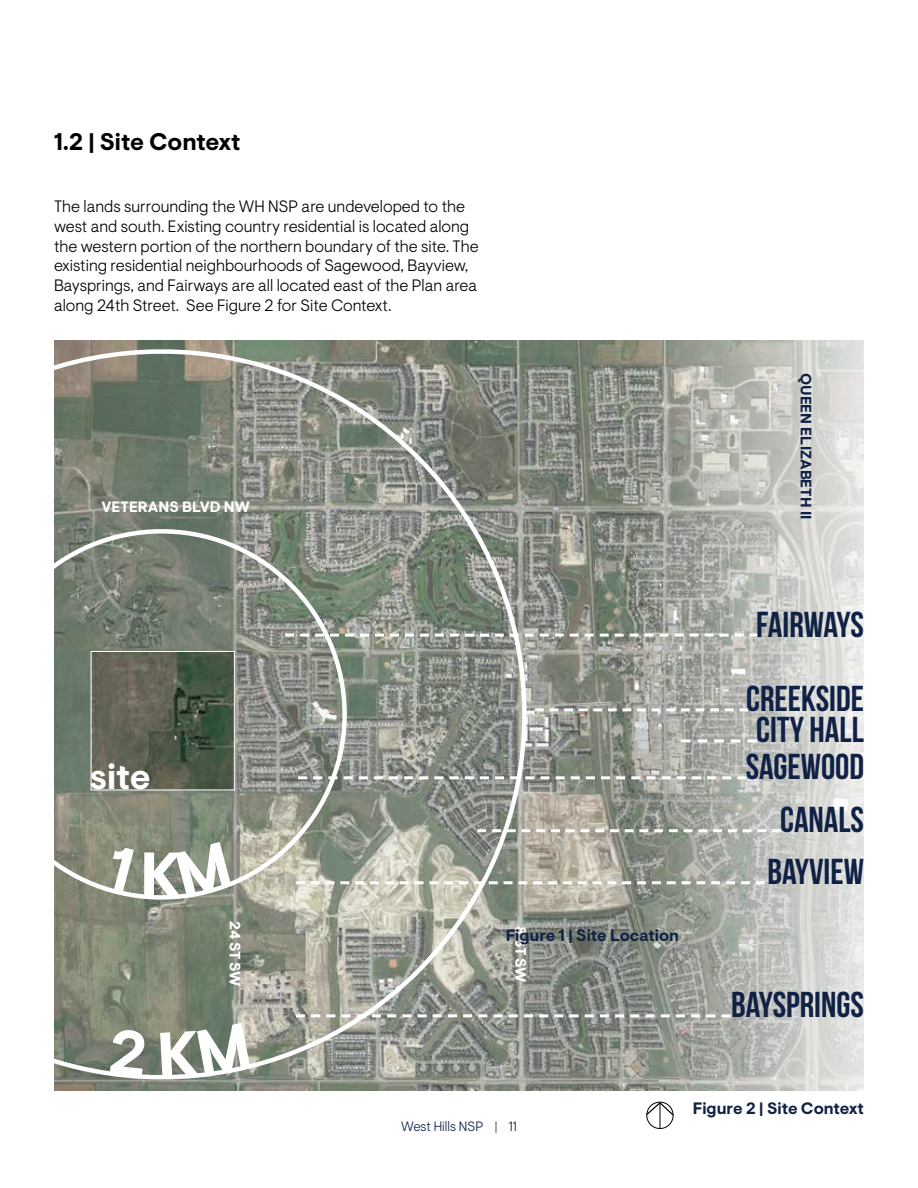
<style>
.page{position:relative;width:918px;height:1188px;background:#fff}
.page>*{position:absolute;margin:0;border:0;box-sizing:border-box;transform-origin:0 0}
.t1{font:700 64.2px "Visuelt";color:#fff}
.t2{font:36px "Bebas Neue";color:#102146}
.t3{font:700 36px "Visuelt";color:#fff}
.t4{font:700 24px "Visuelt";color:#000}
.t5{font:300 16.5px/19.8px "Visuelt";color:#000}
.t6{font:700 16.5px "Visuelt";color:#102146}
.t7{font:700 15px "Visuelt";color:#fff}
.t8{font:700 15px "Visuelt";color:#102146}
.t9{font:300 13.5px "Visuelt";color:#102146}
</style>
<div class="page">
<svg style="left:647px;top:1102px;width:26px;height:27px"></svg>
<div style="left:647px;top:1102px;width:26px;height:27px;border:1px solid #000;border-radius:50%"></div>
<img style="left:566px;top:340px;width:298px;height:750px">
<svg style="left:54px;top:340px;width:512px;height:751px;background:#8c9186"></svg>
<svg style="left:681px;top:739px;width:76px;height:3px"></svg>
<svg style="left:535px;top:708px;width:213px;height:3px"></svg>
<svg style="left:477px;top:829px;width:304px;height:3px"></svg>
<svg style="left:298px;top:776px;width:448px;height:3px"></svg>
<svg style="left:285px;top:634px;width:473px;height:3px"></svg>
<img style="left:93px;top:653px;width:140px;height:135px">
<div style="left:91px;top:651px;width:144px;height:139px;border:1px solid #fff"></div>
<svg style="left:296px;top:881px;width:469px;height:3px"></svg>
<svg style="left:296px;top:1014px;width:435px;height:3px"></svg>
<svg style="left:105px;top:845px;width:29px;height:48px"></svg>
<svg style="left:176px;top:842px;width:55px;height:55px;background:#8a9483"></svg>
<svg style="left:110px;top:1029px;width:36px;height:48px;background:#808578"></svg>
<svg style="left:160px;top:1023px;width:90px;height:55px;background:#828b7c"></svg>
<h3 class="t4" style="left:54px;top:127px;width:188px">1.2 | Site Context</h3>
<p class="t5" style="left:54px;top:197px;width:426px">The lands surrounding the WH NSP are undeveloped to the west and south. Existing country residential is located along the western portion of the northern boundary of the site. The existing residential neighbourhoods of Sagewood, Bayview, Baysprings, and Fairways are all located east of the Plan area along 24th Street. See Figure 2 for Site Context.</p>
<p class="t7" style="left:102px;top:498px;width:150px">VETERANS BLVD NW</p>
<p class="t8" style="left:815px;top:373px;width:148px;rotate:90deg">QUEEN ELIZABETH II</p>
<h2 class="t3" style="left:90px;top:755px;width:62px">site</h2>
<h1 class="t1" style="left:140px;top:837px;width:45px">K</h1>
<p class="t7" style="left:244px;top:921px;width:67px;rotate:90deg">24 ST SW</p>
<p class="t7" style="left:530px;top:926px;width:58px;rotate:90deg">8 ST SW</p>
<p class="t6" style="left:506px;top:926px;width:175px">Figure 1 | Site Location</p>
<h2 class="t2" style="left:756px;top:604px;width:109px">FAIRWAYS</h2>
<h2 class="t2" style="left:746px;top:679px;width:119px">CREEKSIDE</h2>
<h2 class="t2" style="left:756px;top:710px;width:109px">CITY HALL</h2>
<h2 class="t2" style="left:746px;top:747px;width:120px">SAGEWOOD</h2>
<h2 class="t2" style="left:780px;top:800px;width:85px">CANALS</h2>
<h2 class="t2" style="left:767px;top:852px;width:98px">BAYVIEW</h2>
<h2 class="t2" style="left:731px;top:985px;width:134px">BAYSPRINGS</h2>
<p class="t9" style="left:401px;top:1119px;width:117px">West Hills NSP | 11</p>
<p class="t6" style="left:693px;top:1099px;width:173px">Figure 2 | Site Context</p>
</div>
